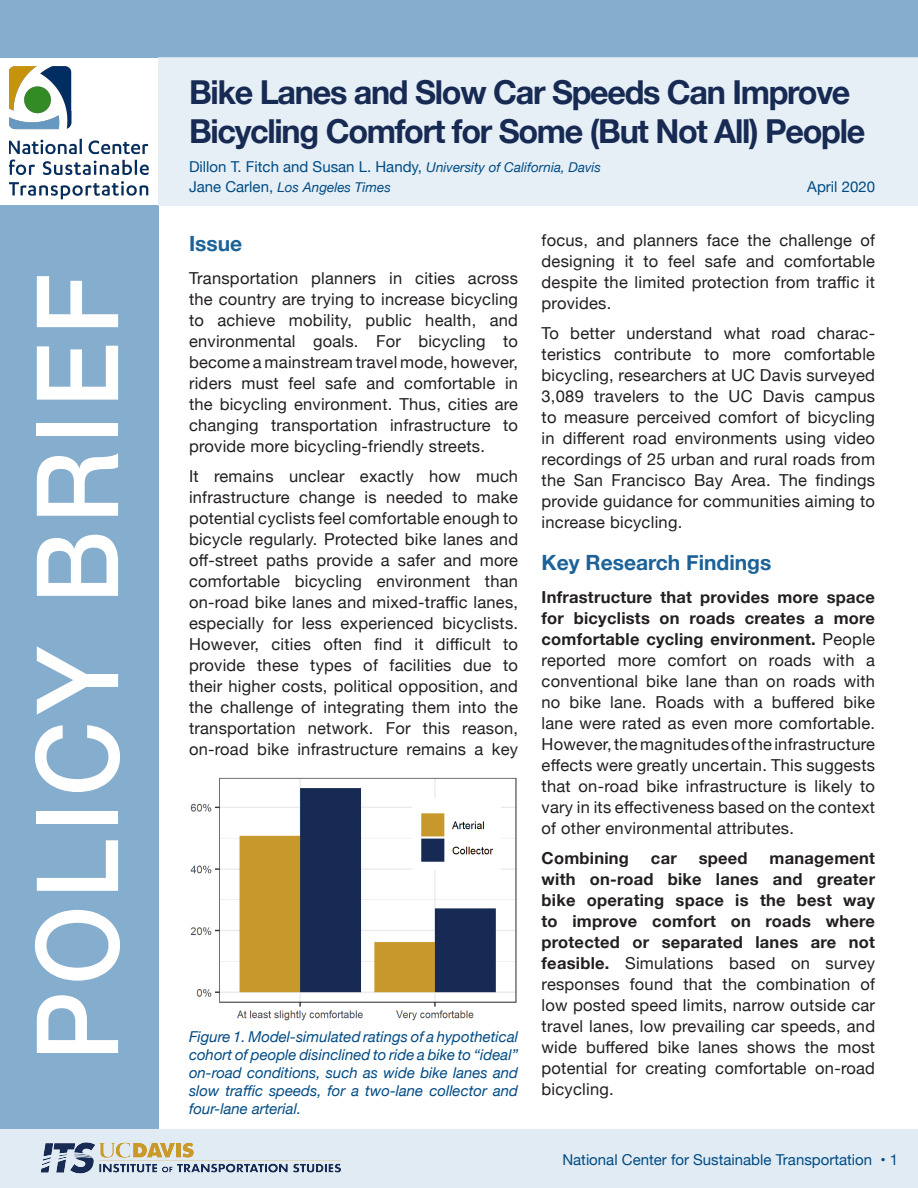
<style>
.page{position:relative;width:918px;height:1188px;background:#fff}
.page>*{position:absolute;margin:0;border:0;box-sizing:border-box;transform-origin:0 0}
.t1{font:500 113.85px "Helvetica Neue";letter-spacing:.07em;color:#fff;scale:.91 1}
.t2{font:700 33px/39px "Helvetica Neue";letter-spacing:-.04em;color:#172a53}
.t3{font:700 21px "Helvetica Neue";color:#1c6299}
.t4{font:16.5px/21px "Helvetica Neue";letter-spacing:.015em;color:#231f20;text-align:justify}
.t5{font:700 16.5px "Helvetica Neue";letter-spacing:.015em;color:#231f20}
.t6{font:italic 15px/18px "Helvetica Neue";color:#004b84;text-align:justify}
.t7{font:15px "Helvetica Neue";color:#004b84}
.t8{font:italic 13.5px "Helvetica Neue";color:#004b84}
.s1{font-style:italic;font-size:13.5px}
.s2{font-style:normal;font-size:15px}
.s3{font-weight:700}
</style>
<div class="page">
<div style="left:0;top:205px;width:158px;height:924px;background:#85adce"></div>
<div style="left:0;top:0;width:918px;height:57px;background:#85adce"></div>
<div style="left:0;top:1129px;width:918px;height:59px;background:#e0ebf3"></div>
<div style="left:158px;top:57px;width:760px;height:148px;background:#e0ebf3"></div>
<img style="left:41px;top:1142px;width:300px;height:32px">
<img style="left:10px;top:67px;width:138px;height:132px">
<img style="left:190px;top:777px;width:327px;height:244px">
<p class="t1" style="left:-14px;top:1061px;width:867px;rotate:-90deg">POLICY BRIEF</p>
<p class="t2" style="left:189px;top:74px;width:678px">Bike Lanes and Slow Car Speeds Can Improve<br>Bicycling Comfort for Some (But Not All) People</p>
<p class="t7" style="left:189px;top:156px;width:414px">Dillon T. Fitch and Susan L. Handy, <span class="s1">University of California, Davis</span></p>
<p class="t8" style="left:189px;top:177px;width:203px"><span class="s2">Jane Carlen,</span> Los Angeles Times</p>
<p class="t7" style="left:807px;top:176px;width:69px">April 2020</p>
<p class="t3" style="left:189px;top:227px;width:55px">Issue</p>
<p class="t4" style="left:189px;top:268px;width:331px">Transportation planners in cities across the country are trying to increase bicycling to achieve mobility, public health, and environmental goals. For bicycling to become a mainstream travel mode, however, riders must feel safe and comfortable in the bicycling environment. Thus, cities are changing transportation infrastructure to provide more bicycling-friendly streets.</p>
<p class="t4" style="left:189px;top:466px;width:331px">It remains unclear exactly how much infrastructure change is needed to make potential cyclists feel comfortable enough to bicycle regularly. Protected bike lanes and off-street paths provide a safer and more comfortable bicycling environment than on-road bike lanes and mixed-traffic lanes, especially for less experienced bicyclists.<br>However, cities often find it difficult to provide these types of facilities due to their higher costs, political opposition, and the challenge of integrating them into the transportation network. For this reason, on-road bike infrastructure remains a key</p>
<p class="t6" style="left:189px;top:1029px;width:331px">Figure 1. Model-simulated ratings of a hypothetical cohort of people disinclined to ride a bike to “ideal” on-road conditions, such as wide bike lanes and slow traffic speeds, for a two-lane collector and four-lane arterial.</p>
<p class="t4" style="left:542px;top:231px;width:335px">focus, and planners face the challenge of designing it to feel safe and comfortable despite the limited protection from traffic it provides.</p>
<p class="t4" style="left:542px;top:324px;width:335px">To better understand what road charac&shy;teristics contribute to more comfortable bicycling, researchers at UC Davis surveyed 3,089 travelers to the UC Davis campus to measure perceived comfort of bicycling in different road environments using video recordings of 25 urban and rural roads from the San Francisco Bay Area. The findings provide guidance for communities aiming to increase bicycling.</p>
<p class="t3" style="left:542px;top:546px;width:231px">Key Research Findings</p>
<p class="t4" style="left:542px;top:588px;width:335px"><span class="s3">Infrastructure that provides more space for bicyclists on roads creates a more comfortable cycling environment.</span> People reported more comfort on roads with a conventional bike lane than on roads with no bike lane. Roads with a buffered bike lane were rated as even more comfortable.<br>However, the magnitudes of the infrastructure effects were greatly uncertain. This suggests that on-road bike infrastructure is likely to vary in its effectiveness based on the context of other environmental attributes.</p>
<p class="t5" style="left:542px;top:845px;width:89px">Combining</p>
<p class="t5" style="left:651px;top:845px;width:27px">car</p>
<p class="t5" style="left:699px;top:845px;width:50px">speed</p>
<p class="t4" style="left:542px;top:849px;width:335px;text-indent:228px"><span class="s3">management with on-road bike lanes and greater bike operating space is the best way to improve comfort on roads where protected or separated lanes are not feasible.</span> Simulations based on survey responses found that the combination of low posted speed limits, narrow outside car travel lanes, low prevailing car speeds, and wide buffered bike lanes shows the most potential for creating comfortable on-road bicycling.</p>
<p class="t7" style="left:562px;top:1149px;width:337px">National Center for Sustainable Transportation • 1</p>
</div>
